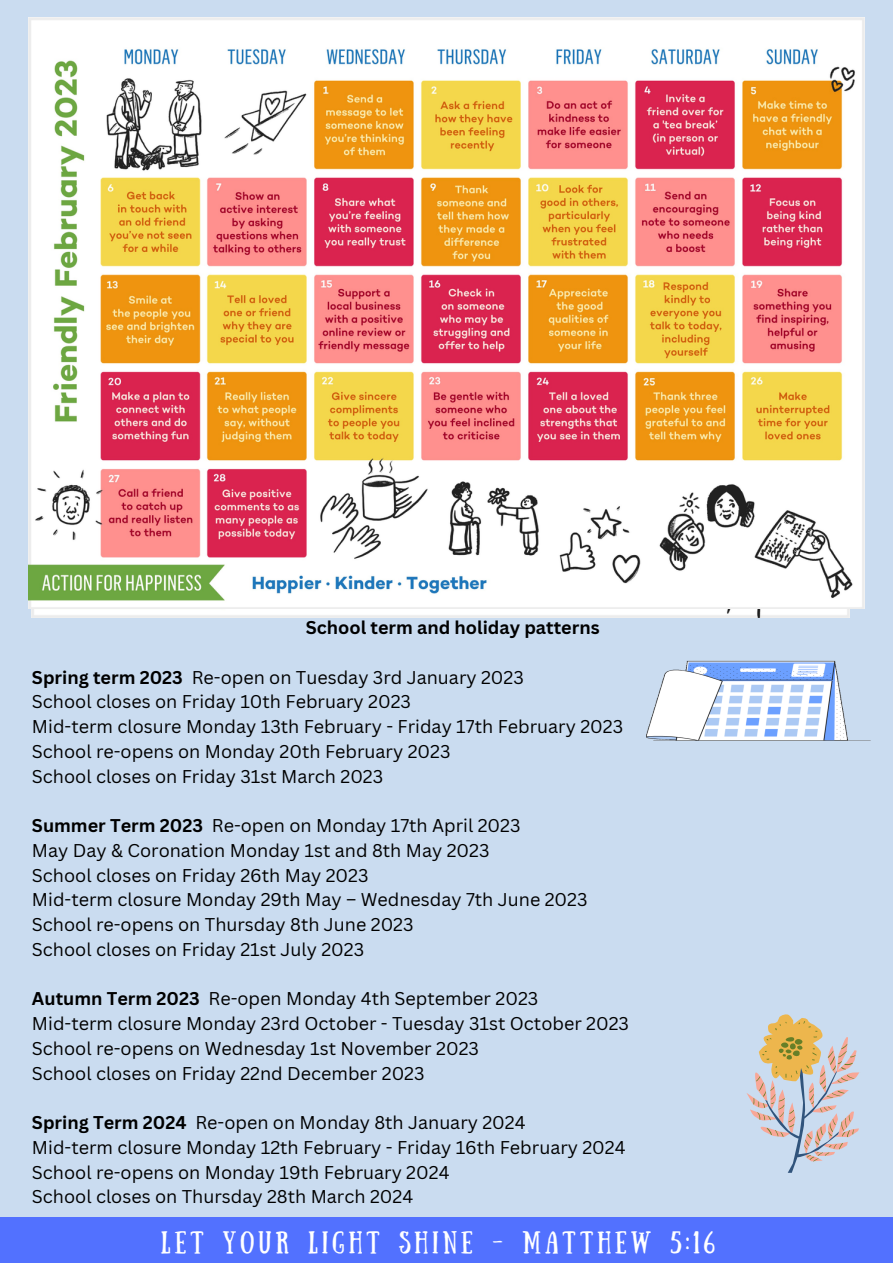
<style>
.page{position:relative;width:893px;height:1264px;background:#fff}
.page>*{position:absolute;margin:0;border:0;box-sizing:border-box;transform-origin:0 0}
.t1{font:22.35px "Sunday";letter-spacing:.18em;color:#fff}
.t2{font:18px/24.8px "Canva Sans";color:#000}
.t3{font:700 18px "Canva Sans";color:#000}
.s1{font-weight:700}
</style>
<div class="page">
<div style="left:0;top:0;width:892px;height:1262px;background:#cadcf0"></div>
<img style="left:646px;top:660px;width:225px;height:81px">
<div style="left:0;top:1216px;width:892px;height:46px;background:#5271ff"></div>
<svg style="left:746px;top:1014px;width:113px;height:158px"></svg>
<img style="left:28px;top:18px;width:836px;height:591px">
<p class="t3" style="left:306px;top:615px;width:295px">School term and holiday patterns</p>
<p class="t2" style="left:32px;top:664px;width:592px"><span class="s1">Spring term 2023</span> Re-open on Tuesday 3rd January 2023<br>School closes on Friday 10th February 2023<br>Mid-term closure Monday 13th February - Friday 17th February 2023<br>School re-opens on Monday 20th February 2023<br>School closes on Friday 31st March 2023</p>
<p class="t2" style="left:32px;top:812px;width:557px"><span class="s1">Summer Term 2023</span> Re-open on Monday 17th April 2023<br>May Day &amp; Coronation Monday 1st and 8th May 2023<br>School closes on Friday 26th May 2023<br>Mid-term closure Monday 29th May – Wednesday 7th June 2023<br>School re-opens on Thursday 8th June 2023<br>School closes on Friday 21st July 2023</p>
<p class="t2" style="left:32px;top:986px;width:598px"><span class="s1">Autumn Term 2023</span> Re-open Monday 4th September 2023<br>Mid-term closure Monday 23rd October - Tuesday 31st October 2023<br>School re-opens on Wednesday 1st November 2023<br>School closes on Friday 22nd December 2023</p>
<p class="t2" style="left:32px;top:1109px;width:595px"><span class="s1">Spring Term 2024</span> Re-open on Monday 8th January 2024<br>Mid-term closure Monday 12th February - Friday 16th February 2024<br>School re-opens on Monday 19th February 2024<br>School closes on Thursday 28th March 2024</p>
<p class="t1" style="left:161px;top:1226px;width:555px">LET YOUR LIGHT SHINE - MATTHEW 5:16</p>
</div>
